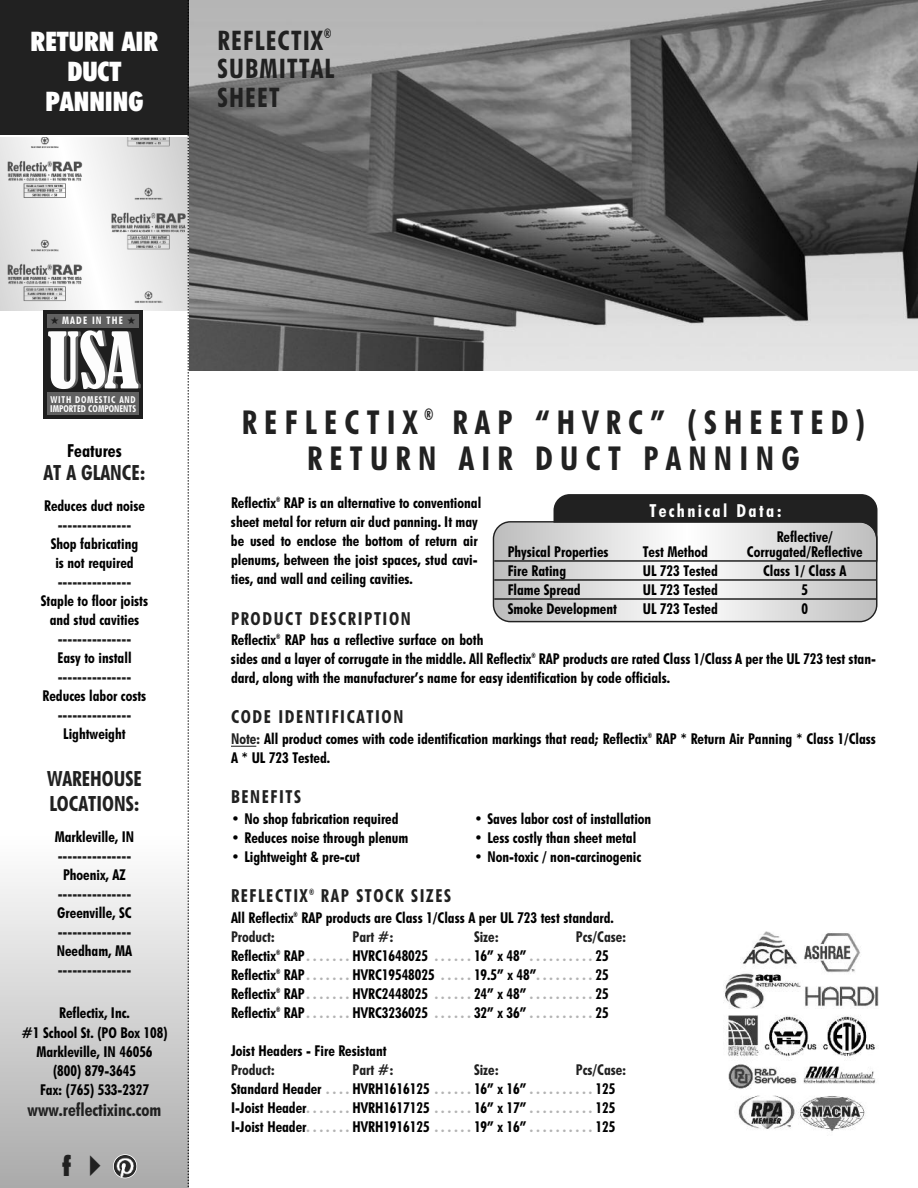
<style>
.page{position:relative;width:918px;height:1188px;background:#fff}
.page>*{position:absolute;margin:0;border:0;box-sizing:border-box;transform-origin:0 0}
.t1{font:condensed 72.45px "Bernard";color:#fdfdfd}
.t2{font:700 33px/36px "Futuri Condensed SW";letter-spacing:.22em;color:#212121;text-align:center}
.t3{font:700 27px/28.5px "Futuri Condensed SW";letter-spacing:.045em;color:#212121;text-align:justify}
.t4{font:700 expanded 27px/30px "Futuri Condensed SW";color:#fff;text-align:center}
.t5{font:27px "Futuri Condensed Extra Bold SWFTE";color:#212121}
.t6{font:700 21px/25.5px "Futuri Condensed SW";color:#212121}
.t7{font:700 18px "Futuri Condensed SW";letter-spacing:.09em;color:#212121}
.t8{font:700 18px "Futuri Condensed SW";color:#212121}
.t9{font:700 18px "Futuri Condensed SW";letter-spacing:.13em;color:#fff}
.t10{font:700 18px "Futuri Condensed SW";color:#000}
.t11{font:700 15px/19px "Futuri Condensed SW";color:#000}
.t12{font:700 15px "Futuri Condensed SW";color:#212121}
.t13{font:700 10.5px "Futuri Condensed SW";letter-spacing:.11em;color:#fdfdfd}
.t14{font:700 9.6px/8.7px "Futuri Condensed SW";color:#fdfdfd}
.s1{color:#1e1e1e}
.s2{color:#212121}
.s3{color:#b3b3b3}
</style>
<div class="page">
<svg style="left:231px;top:746px;width:25px;height:1px"></svg>
<div style="left:554px;top:494px;width:324px;height:81px;background:#212121;border-radius:16px"></div>
<svg style="left:493px;top:521px;width:385px;height:101px;background:#d7d7d7"></svg>
<hr style="left:494px;top:560px;width:382px;height:2px;background:#212121">
<hr style="left:494px;top:579px;width:382px;height:2px;background:#212121">
<hr style="left:494px;top:598px;width:382px;height:2px;background:#212121">
<img style="left:189px;top:0;width:729px;height:370px">
<div style="left:0;top:837px;width:189px;height:351px;background:linear-gradient(to bottom,#fefefe,#aaa)"></div>
<img style="left:0;top:138px;width:187px;height:172px">
<div style="left:0;top:0;width:189px;height:135px;background:#212121"></div>
<div style="left:44px;top:311px;width:99px;height:107px;background:#1e1e1e"></div>
<div style="left:47px;top:314px;width:92px;height:13px;background:#616161"></div>
<div style="left:47px;top:393px;width:92px;height:22px;background:#616161"></div>
<img style="left:114px;top:1155px;width:22px;height:23px;border-radius:50%">
<div style="left:113px;top:1154px;width:24px;height:24px;border:2px solid #fff;border-radius:50%"></div>
<svg style="left:187px;top:0;width:2px;height:1188px"></svg>
<img style="left:724px;top:931px;width:155px;height:200px">
<h3 class="t4" style="left:31px;top:27px;width:129px">RETURN AIR<br>DUCT<br>PANNING</h3>
<h3 class="t3" style="left:217px;top:26px;width:118px">REFLECTIX<sup>® </sup>SUBMITTAL SHEET</h3>
<p class="t13" style="left:51px;top:315px;width:87px"><span class="s1">★</span> MADE IN THE <span class="s1">★</span></p>
<h1 class="t1" style="left:47px;top:321px;width:93px">#,*</h1>
<p class="t14" style="left:50px;top:395px;width:87px">WITH DOMESTIC AND<br>IMPORTED COMPONENTS</p>
<p class="t10" style="left:67px;top:441px;width:56px">Features</p>
<h3 class="t6" style="left:43px;top:460px;width:104px">AT A GLANCE:</h3>
<p class="t11" style="left:44px;top:496px;width:102px">Reduces duct noise</p>
<p class="t12" style="left:58px;top:516px;width:75px">---------------</p>
<p class="t11" style="left:51px;top:534px;width:89px;text-align:center">Shop fabricating is not required</p>
<p class="t12" style="left:58px;top:573px;width:75px">---------------</p>
<p class="t11" style="left:41px;top:591px;width:109px;text-align:center">Staple to floor joists and stud cavities</p>
<p class="t12" style="left:58px;top:630px;width:75px">---------------</p>
<p class="t11" style="left:57px;top:648px;width:76px">Easy to install</p>
<p class="t12" style="left:58px;top:668px;width:75px">---------------</p>
<p class="t11" style="left:43px;top:687px;width:105px">Reduces labor costs</p>
<p class="t12" style="left:58px;top:706px;width:75px">---------------</p>
<p class="t11" style="left:63px;top:725px;width:64px">Lightweight</p>
<h3 class="t6" style="left:47px;top:766px;width:96px">WAREHOUSE<br>LOCATIONS:</h3>
<p class="t11" style="left:55px;top:828px;width:81px">Markleville, IN</p>
<p class="t12" style="left:58px;top:847px;width:75px">---------------</p>
<p class="t11" style="left:63px;top:866px;width:64px">Phoenix, AZ</p>
<p class="t12" style="left:58px;top:885px;width:75px">---------------</p>
<p class="t11" style="left:57px;top:904px;width:76px">Greenville, SC</p>
<p class="t12" style="left:58px;top:923px;width:75px">---------------</p>
<p class="t11" style="left:57px;top:942px;width:77px">Needham, MA</p>
<p class="t12" style="left:58px;top:962px;width:75px">---------------</p>
<p class="t11" style="left:21px;top:1004px;width:148px;text-align:center">Reflectix, Inc.<br>#1 School St. (PO Box 108)<br>Markleville, IN 46056 (800) 879-3645<br>Fax: (765) 533-2327</p>
<p class="t8" style="left:28px;top:1099px;width:135px">www.reflectixinc.com</p>
<h3 class="t5" style="left:62px;top:1147px;width:50px">f ✔</h3>
<h2 class="t2" style="left:242px;top:404px;width:625px">REFLECTIX <sup>®</sup> RAP “HVRC” (SHEETED)<br>RETURN AIR DUCT PANNING</h2>
<p class="t11" style="left:231px;top:493px;width:252px">Reflectix<sup>®</sup> RAP is an alternative to conventional sheet metal for return air duct panning. It may be used to enclose the bottom of return air plenums, between the joist spaces, stud cavi&shy;ties, and wall and ceiling cavities.</p>
<p class="t7" style="left:231px;top:608px;width:181px">PRODUCT DESCRIPTION</p>
<p class="t11" style="left:231px;top:630px;width:647px">Reflectix<sup>®</sup> RAP has a reflective surface on both<br>sides and a layer of corrugate in the middle. All Reflectix<sup>®</sup> RAP products are rated Class 1/Class A per the UL 723 test stan&shy;dard, along with the manufacturer’s name for easy identification by code officials.</p>
<p class="t7" style="left:231px;top:707px;width:174px">CODE IDENTIFICATION</p>
<p class="t11" style="left:231px;top:729px;width:647px"><span class="s2">Note:</span> All product comes with code identification markings that read; Reflectix<sup>®</sup> RAP * Return Air Panning * Class 1/Class<br>A * UL 723 Tested.</p>
<p class="t7" style="left:231px;top:787px;width:72px">BENEFITS</p>
<p class="t11" style="left:231px;top:809px;width:169px">• No shop fabrication required</p>
<p class="t11" style="left:474px;top:809px;width:179px">• Saves labor cost of installation</p>
<p class="t11" style="left:231px;top:828px;width:179px">• Reduces noise through plenum</p>
<p class="t11" style="left:474px;top:828px;width:164px">• Less costly than sheet metal</p>
<p class="t11" style="left:231px;top:847px;width:131px">• Lightweight &amp; pre-cut</p>
<p class="t11" style="left:474px;top:847px;width:169px">• Non-toxic / non-carcinogenic</p>
<p class="t7" style="left:231px;top:886px;width:222px">REFLECTIX<sup>®</sup> RAP STOCK SIZES</p>
<p class="t11" style="left:231px;top:908px;width:384px">All Reflectix<sup>®</sup> RAP products are Class 1/Class A per UL 723 test standard.<br><span class="s2">Product:</span></p>
<p class="t9" style="left:649px;top:500px;width:134px">Technical Data:</p>
<p class="t11" style="left:777px;top:527px;width:58px">Reflective/</p>
<p class="t11" style="left:508px;top:542px;width:102px">Physical Properties</p>
<p class="t11" style="left:643px;top:542px;width:67px">Test Method</p>
<p class="t11" style="left:747px;top:542px;width:117px">Corrugated/Reflective</p>
<p class="t11" style="left:508px;top:561px;width:60px">Fire Rating</p>
<p class="t11" style="left:643px;top:561px;width:77px">UL 723 Tested</p>
<p class="t11" style="left:763px;top:561px;width:85px">Class 1/ Class A</p>
<p class="t11" style="left:508px;top:580px;width:75px">Flame Spread</p>
<p class="t11" style="left:643px;top:580px;width:77px">UL 723 Tested</p>
<p class="t11" style="left:801px;top:580px;width:8px">5</p>
<p class="t11" style="left:508px;top:599px;width:111px">Smoke Development</p>
<p class="t11" style="left:643px;top:599px;width:77px">UL 723 Tested</p>
<p class="t11" style="left:801px;top:599px;width:8px">0</p>
<p class="t11" style="left:231px;top:927px;width:397px;text-indent:345px"><span class="s2">Pcs/Case:<br></span>Reflectix<sup>®</sup> RAP <span class="s3">. . . . . . .</span> HVRC1648025 <span class="s3">. . . . . .</span> 16” x 48” <span class="s3">. . . . . . . . . .</span> 25<br>Reflectix<sup>®</sup> RAP <span class="s3">. . . . . . .</span> HVRC19548025 <span class="s3">. . . . .</span> 19.5” x 48”<span class="s3">. . . . . . . . .</span> 25<br>Reflectix<sup>®</sup> RAP <span class="s3">. . . . . . .</span> HVRC2448025 <span class="s3">. . . . . .</span> 24” x 48” <span class="s3">. . . . . . . . . .</span> 25<br>Reflectix<sup>®</sup> RAP <span class="s3">. . . . . . .</span> HVRC3236025 <span class="s3">. . . . . .</span> 32” x 36” <span class="s3">. . . . . . . . . .</span> 25</p>
<p class="t11" style="left:231px;top:1041px;width:157px">Joist Headers - Fire Resistant</p>
<p class="t12" style="left:231px;top:1061px;width:46px">Product:</p>
<p class="t12" style="left:352px;top:1061px;width:43px">Part #:</p>
<p class="t12" style="left:474px;top:1061px;width:26px">Size:</p>
<p class="t12" style="left:353px;top:928px;width:43px">Part #:</p>
<p class="t12" style="left:474px;top:928px;width:26px">Size:</p>
<p class="t11" style="left:231px;top:1060px;width:397px;text-indent:345px"><span class="s2">Pcs/Case:<br></span>Standard Header <span class="s3">. . . .</span> HVRH1616125 <span class="s3">. . . . . .</span> 16” x 16” <span class="s3">. . . . . . . . . .</span> 125<br>I-Joist Header<span class="s3">. . . . . . .</span> HVRH1617125 <span class="s3">. . . . . .</span> 16” x 17” <span class="s3">. . . . . . . . . .</span> 125<br>I-Joist Header<span class="s3">. . . . . . .</span> HVRH1916125 <span class="s3">. . . . . .</span> 19” x 16” <span class="s3">. . . . . . . . . .</span> 125</p>
</div>
